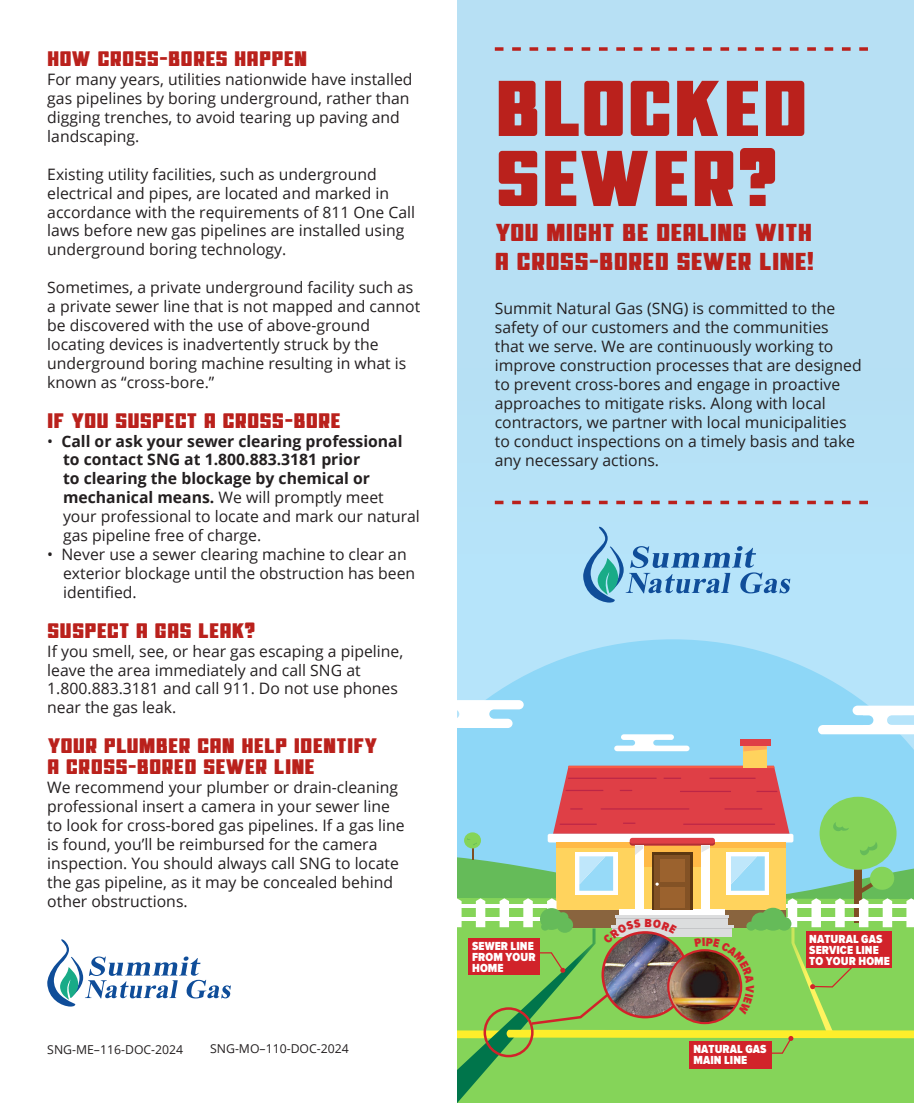
<style>
.page{position:relative;width:914px;height:1103px;background:#fff}
.page>*{position:absolute;margin:0;border:0;box-sizing:border-box;transform-origin:0 0}
.t1{font:700 78.75px/70px "Torque";color:#ba211c}
.t2{font:700 24.5px/29.4px "Torque";color:#ba211c}
.t3{font:700 21px/21px "Torque";color:#ba211c}
.t4{font:15.75px/18.9px "Open Sans";color:#231f20}
.t5{font:700 15.75px/18.9px "Open Sans";color:#231f20}
.t6{font:12.25px "Open Sans";color:#231f20}
.t7{font:900 12.08px/10.8px "Proxima Nova Cond";letter-spacing:.005em;color:#fff}
.s1{font-weight:400}
</style>
<div class="page">
<div style="left:457px;top:0;width:457px;height:590px;background:#b7e0f4"></div>
<div style="left:457px;top:365px;width:457px;height:631px;background:#b6e4fa"></div>
<svg style="left:457px;top:639px;width:457px;height:126px;fill:#8ed7f7"></svg>
<div style="left:743px;top:743px;width:23px;height:25px;background:#ffd35d"></div>
<svg style="left:743px;top:746px;width:23px;height:5px"></svg>
<div style="left:740px;top:739px;width:30px;height:7px;background:#df3f46"></div>
<svg style="left:457px;top:700px;width:66px;height:28px;background:#e4f5fd"></svg>
<svg style="left:614px;top:734px;width:75px;height:17px"></svg>
<svg style="left:818px;top:705px;width:96px;height:29px;background:#d2effb"></svg>
<svg style="left:495px;top:500px;width:373px;height:4px"></svg>
<svg style="left:495px;top:47px;width:373px;height:4px"></svg>
<svg style="left:583px;top:527px;width:207px;height:75px"></svg>
<svg style="left:47px;top:939px;width:184px;height:67px"></svg>
<svg style="left:457px;top:765px;width:457px;height:337px;background:#a3b175"></svg>
<p class="t3" style="left:47px;top:48px;width:261px">HOW CROSS-BORES HAPPEN</p>
<p class="t4" style="left:47px;top:70px;width:367px">For many years, utilities nationwide have installed gas pipelines by boring underground, rather than digging trenches, to avoid tearing up paving and landscaping.</p>
<p class="t4" style="left:47px;top:164px;width:369px">Existing utility facilities, such as underground electrical and pipes, are located and marked in accordance with the requirements of 811 One Call laws before new gas pipelines are installed using underground boring technology.</p>
<p class="t4" style="left:47px;top:277px;width:374px">Sometimes, a private underground facility such as a private sewer line that is not mapped and cannot be discovered with the use of above-ground locating devices is inadvertently struck by the underground boring machine resulting in what is known as “cross-bore.”</p>
<p class="t3" style="left:47px;top:409px;width:295px">IF YOU SUSPECT A CROSS-BORE</p>
<p class="t5" style="left:63px;top:431px;width:358px;text-indent:-16px"><span class="s1">•</span> Call or ask your sewer clearing professional to contact SNG at 1.800.883.3181 prior<br>to clearing the blockage by chemical or mechanical means. <span class="s1">We will promptly meet your professional to locate and mark our natural gas pipeline free of charge.</span></p>
<p class="t4" style="left:63px;top:544px;width:353px;text-indent:-16px">• Never use a sewer clearing machine to clear an exterior blockage until the obstruction has been identified.</p>
<p class="t3" style="left:47px;top:619px;width:210px">SUSPECT A GAS LEAK?</p>
<p class="t4" style="left:47px;top:641px;width:357px">If you smell, see, or hear gas escaping a pipeline, leave the area immediately and call SNG at 1.800.883.3181 and call 911. Do not use phones near the gas leak.</p>
<p class="t3" style="left:47px;top:735px;width:332px">YOUR PLUMBER CAN HELP IDENTIFY<br>A CROSS-BORED SEWER LINE</p>
<p class="t4" style="left:47px;top:777px;width:359px">We recommend your plumber or drain-cleaning professional insert a camera in your sewer line to look for cross-bored gas pipelines. If a gas line is found, you’ll be reimbursed for the camera inspection. You should always call SNG to locate the gas pipeline, as it may be concealed behind other obstructions.</p>
<p class="t6" style="left:47px;top:1041px;width:137px">SNG-ME–116-DOC-2024</p>
<p class="t6" style="left:210px;top:1040px;width:140px">SNG-MO–110-DOC-2024</p>
<p class="t1" style="left:495px;top:72px;width:315px">BLOCKED<br>SEWER?</p>
<p class="t2" style="left:495px;top:217px;width:321px">YOU MIGHT BE DEALING WITH<br>A CROSS-BORED SEWER LINE!</p>
<p class="t4" style="left:495px;top:299px;width:368px">Summit Natural Gas (SNG) is committed to the safety of our customers and the communities that we serve. We are continuously working to improve construction processes that are designed to prevent cross-bores and engage in proactive approaches to mitigate risks. Along with local contractors, we partner with local municipalities to conduct inspections on a timely basis and take any necessary actions.</p>
<p class="t7" style="left:472px;top:940px;width:65px">SEWER LINE<br>FROM YOUR<br>HOME</p>
<p class="t7" style="left:693px;top:1044px;width:75px">NATURAL GAS<br>MAIN LINE</p>
<p class="t7" style="left:809px;top:934px;width:82px">NATURAL GAS<br>SERVICE LINE<br>TO YOUR HOME</p>
</div>
